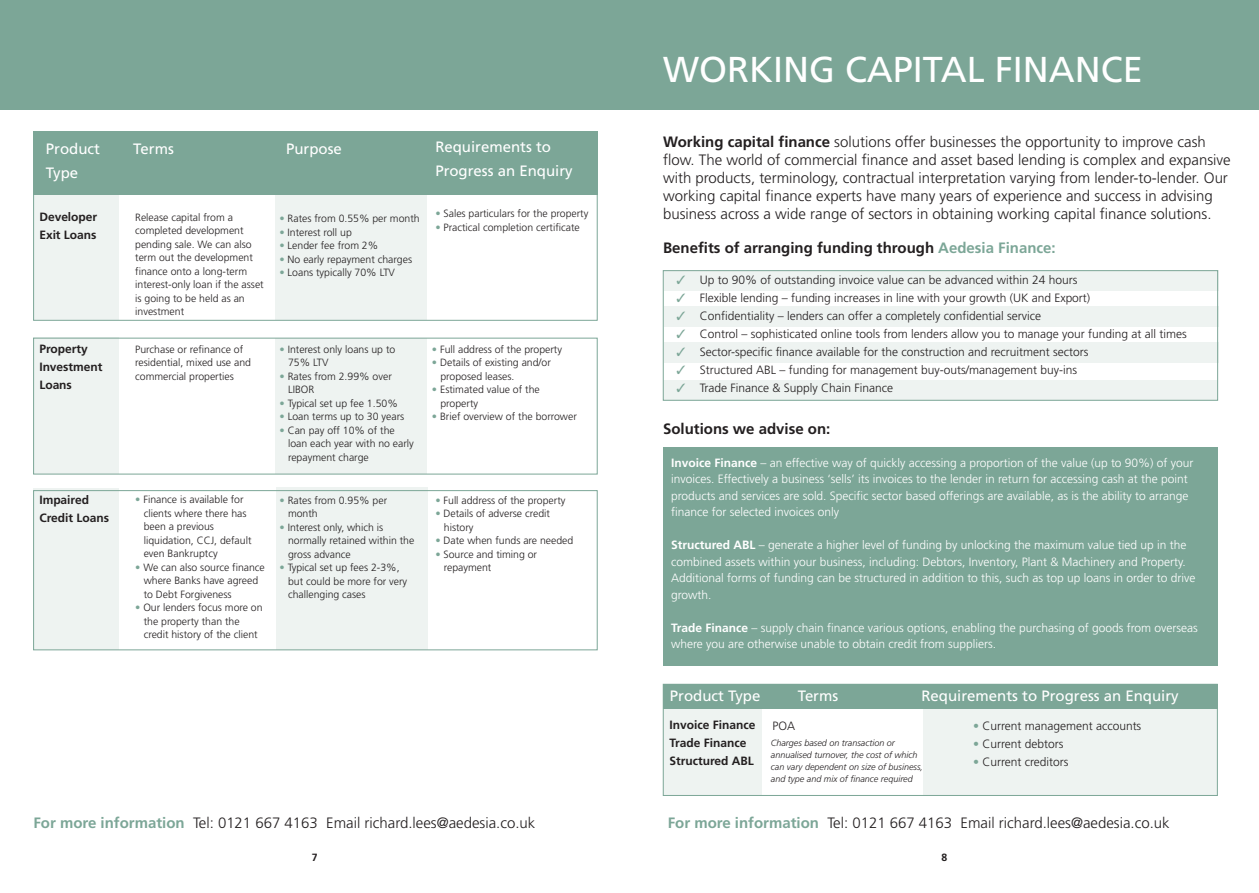
<style>
.page{position:relative;width:1259px;height:893px;background:#fff}
.page>*{position:absolute;margin:0;border:0;box-sizing:border-box;transform-origin:0 0}
.t1{font:36px "Frutiger";color:#fff}
.t2{font:300 15px/18px "Frutiger";color:#231f20}
.t3{font:15px/24px "Frutiger";color:#fff}
.t4{font:700 15px "Frutiger";color:#231f20}
.t5{font:300 12px/16.5px "Frutiger";color:#fff}
.t6{font:300 12px/18px "Frutiger";color:#231f20}
.t7{font:700 12px/18px "Frutiger";color:#231f20}
.t8{font:12px/18px "Zapf Dingbats ITC";color:#7ca697;text-align:justify}
.t9{font:300 10.5px/13.5px "Frutiger";color:#231f20}
.t10{font:700 10.5px "Frutiger";color:#231f20}
.t11{font:italic 300 9px/12px "Frutiger";color:#231f20}
.s1{color:#7ca697}
.s2{font-weight:700}
.s3{font-weight:700;color:#7ca697}
</style>
<div class="page">
<div style="left:275px;top:186px;width:151px;height:134px;background:#eef3f1"></div>
<div style="left:33px;top:192px;width:86px;height:128px;background:#eef3f1"></div>
<div style="left:33px;top:132px;width:564px;height:63px;background:#7ca697"></div>
<div style="left:276px;top:488px;width:152px;height:162px;background:#eef3f1"></div>
<div style="left:33px;top:489px;width:86px;height:161px;background:#eef3f1"></div>
<div style="left:275px;top:338px;width:152px;height:136px;background:#eef3f1"></div>
<div style="left:33px;top:338px;width:86px;height:136px;background:#eef3f1"></div>
<div style="left:33px;top:490px;width:564px;height:160px;border:1px solid #7ca697"></div>
<div style="left:0;top:0;width:1259px;height:110px;background:#7ca697"></div>
<div style="left:923px;top:707px;width:294px;height:88px;background:#eef3f1"></div>
<div style="left:663px;top:708px;width:98px;height:87px;background:#eef3f1"></div>
<div style="left:663px;top:684px;width:555px;height:25px;background:#7ca697"></div>
<div style="left:664px;top:270px;width:554px;height:20px;background:#eef3f1"></div>
<div style="left:664px;top:306px;width:554px;height:21px;background:#eef3f1"></div>
<div style="left:664px;top:342px;width:554px;height:20px;background:#eef3f1"></div>
<div style="left:663px;top:380px;width:554px;height:20px;background:#eef3f1"></div>
<div style="left:663px;top:447px;width:554px;height:219px;background:#7ca697"></div>
<div style="left:33px;top:338px;width:564px;height:136px;border:1px solid #7ca697"></div>
<div style="left:33px;top:132px;width:564px;height:188px;border:1px solid #7ca697"></div>
<div style="left:663px;top:270px;width:554px;height:130px;border:1px solid #7ca697"></div>
<div style="left:663px;top:684px;width:554px;height:112px;border:1px solid #7ca697"></div>
<h2 class="t3" style="left:46px;top:138px;width:56px">Product</h2>
<h2 class="t3" style="left:133px;top:138px;width:42px">Terms</h2>
<h2 class="t3" style="left:286px;top:138px;width:57px">Purpose</h2>
<h2 class="t3" style="left:46px;top:162px;width:34px">Type</h2>
<p class="t7" style="left:39px;top:209px;width:59px">Developer<br>Exit Loans</p>
<p class="t9" style="left:135px;top:211px;width:130px">Release capital from a completed development pending sale. We can also term out the development finance onto a long-term interest-only loan if the asset is going to be held as an investment</p>
<p class="t9" style="left:279px;top:213px;width:142px"><span class="s1">•</span> Rates from 0.55% per month</p>
<p class="t9" style="left:279px;top:226px;width:74px"><span class="s1">•</span> Interest roll up</p>
<p class="t9" style="left:279px;top:240px;width:100px"><span class="s1">•</span> Lender fee from 2%</p>
<p class="t9" style="left:279px;top:253px;width:134px"><span class="s1">•</span> No early repayment charges</p>
<p class="t9" style="left:279px;top:267px;width:117px"><span class="s1">•</span> Loans typically 70% LTV</p>
<p class="t7" style="left:39px;top:341px;width:65px">Property<br>Investment<br>Loans</p>
<p class="t9" style="left:135px;top:343px;width:117px">Purchase or refinance of residential, mixed use and commercial properties</p>
<p class="t9" style="left:288px;top:343px;width:109px;text-indent:-9px"><span class="s1">•</span> Interest only loans up to<br>75% LTV</p>
<p class="t9" style="left:288px;top:370px;width:105px;text-indent:-9px"><span class="s1">•</span> Rates from 2.99% over<br>LIBOR</p>
<p class="t9" style="left:279px;top:397px;width:120px"><span class="s1">•</span> Typical set up fee 1.50%</p>
<p class="t9" style="left:279px;top:410px;width:126px"><span class="s1">•</span> Loan terms up to 30 years</p>
<p class="t9" style="left:288px;top:424px;width:127px;text-indent:-9px"><span class="s1">•</span> Can pay off 10% of the loan each year with no early repayment charge</p>
<p class="t7" style="left:39px;top:491px;width:71px">Impaired<br>Credit Loans</p>
<p class="t9" style="left:144px;top:494px;width:109px;text-indent:-9px"><span class="s1">•</span> Finance is available for clients where there has been a previous liquidation, CCJ, default even Bankruptcy</p>
<p class="t9" style="left:144px;top:561px;width:123px;text-indent:-9px"><span class="s1">•</span> We can also source finance where Banks have agreed to Debt Forgiveness</p>
<p class="t9" style="left:144px;top:602px;width:120px;text-indent:-9px"><span class="s1">•</span> Our lenders focus more on the property than the credit history of the client</p>
<p class="t9" style="left:288px;top:494px;width:101px;text-indent:-9px"><span class="s1">•</span> Rates from 0.95% per month</p>
<p class="t9" style="left:288px;top:521px;width:128px;text-indent:-9px"><span class="s1">•</span> Interest only, which is normally retained within the gross advance</p>
<p class="t9" style="left:288px;top:561px;width:121px;text-indent:-9px"><span class="s1">•</span> Typical set up fees 2-3%, but could be more for very challenging cases</p>
<h2 class="t3" style="left:435px;top:136px;width:139px">Requirements to<br>Progress an Enquiry</h2>
<p class="t9" style="left:435px;top:208px;width:155px"><span class="s1">•</span> Sales particulars for the property</p>
<p class="t9" style="left:435px;top:221px;width:146px"><span class="s1">•</span> Practical completion certificate</p>
<p class="t9" style="left:432px;top:343px;width:132px"><span class="s1">•</span> Full address of the property</p>
<p class="t9" style="left:440px;top:357px;width:112px;text-indent:-9px"><span class="s1">•</span> Details of existing and/or proposed leases.</p>
<p class="t9" style="left:440px;top:384px;width:101px;text-indent:-9px"><span class="s1">•</span> Estimated value of the property</p>
<p class="t9" style="left:432px;top:411px;width:146px"><span class="s1">•</span> Brief overview of the borrower</p>
<p class="t9" style="left:435px;top:494px;width:132px"><span class="s1">•</span> Full address of the property</p>
<p class="t9" style="left:444px;top:508px;width:108px;text-indent:-9px"><span class="s1">•</span> Details of adverse credit history</p>
<p class="t9" style="left:435px;top:535px;width:139px"><span class="s1">•</span> Date when funds are needed</p>
<p class="t9" style="left:444px;top:548px;width:95px;text-indent:-9px"><span class="s1">•</span> Source and timing or repayment</p>
<h1 class="t1" style="left:663px;top:55px;width:481px">WORKING CAPITAL FINANCE</h1>
<p class="t2" style="left:663px;top:134px;width:569px"><span class="s2">Working capital finance</span> solutions offer businesses the opportunity to improve cash flow. The world of commercial finance and asset based lending is complex and expansive with products, terminology, contractual interpretation varying from lender-to-lender. Our working capital finance experts have many years of experience and success in advising business across a wide range of sectors in obtaining working capital finance solutions.</p>
<h2 class="t4" style="left:663px;top:242px;width:394px">Benefits of arranging funding through <span class="s1">Aedesia Finance:</span></h2>
<p class="t8" style="left:676px;top:270px;width:11px">✓ ✓ ✓ ✓ ✓ ✓ ✓</p>
<p class="t6" style="left:700px;top:272px;width:488px">Up to 90% of outstanding invoice value can be advanced within 24 hours<br>Flexible lending – funding increases in line with your growth (UK and Export)<br>Confidentiality – lenders can offer a completely confidential service<br>Control – sophisticated online tools from lenders allow you to manage your funding at all times Sector-specific finance available for the construction and recruitment sectors<br>Structured ABL – funding for management buy-outs/management buy-ins<br>Trade Finance &amp; Supply Chain Finance</p>
<h2 class="t4" style="left:663px;top:423px;width:169px">Solutions we advise on:</h2>
<p class="t5" style="left:671px;top:455px;width:524px"><span class="s2">Invoice Finance</span> – an effective way of quickly accessing a proportion of the value (up to 90%) of your invoices. Effectively a business ‘sells’ its invoices to the lender in return for accessing cash at the point products and services are sold. Specific sector based offerings are available, as is the ability to arrange finance for selected invoices only</p>
<p class="t5" style="left:671px;top:538px;width:526px"><span class="s2">Structured ABL</span> – generate a higher level of funding by unlocking the maximum value tied up in the combined assets within your business, including: Debtors, Inventory, Plant &amp; Machinery and Property.<br>Additional forms of funding can be structured in addition to this, such as top up loans in order to drive growth.</p>
<p class="t5" style="left:671px;top:620px;width:528px"><span class="s2">Trade Finance</span> – supply chain finance various options, enabling the purchasing of goods from overseas where you are otherwise unable to obtain credit from suppliers.</p>
<h2 class="t3" style="left:670px;top:685px;width:92px">Product Type</h2>
<h2 class="t3" style="left:798px;top:685px;width:42px">Terms</h2>
<h2 class="t3" style="left:921px;top:685px;width:259px">Requirements to Progress an Enquiry</h2>
<p class="t7" style="left:669px;top:717px;width:87px">Invoice Finance<br>Trade Finance<br>Structured ABL</p>
<p class="t6" style="left:772px;top:718px;width:24px">POA</p>
<p class="t6" style="left:973px;top:718px;width:170px"><span class="s1">•</span> Current management accounts</p>
<p class="t6" style="left:973px;top:736px;width:92px"><span class="s1">•</span> Current debtors</p>
<p class="t6" style="left:973px;top:754px;width:97px"><span class="s1">•</span> Current creditors</p>
<p class="t11" style="left:771px;top:738px;width:154px">Charges based on transaction or annualised turnover, the cost of which can vary dependent on size of business, and type and mix of finance required</p>
<h2 class="t2" style="left:33px;top:815px;width:503px"><span class="s3">For more information</span> Tel: 0121 667 4163 Email richard.lees@aedesia.co.uk</h2>
<h2 class="t2" style="left:668px;top:815px;width:503px"><span class="s3">For more information</span> Tel: 0121 667 4163 Email richard.lees@aedesia.co.uk</h2>
<p class="t10" style="left:312px;top:853px;width:7px">7</p>
<p class="t10" style="left:941px;top:853px;width:7px">8</p>
</div>
